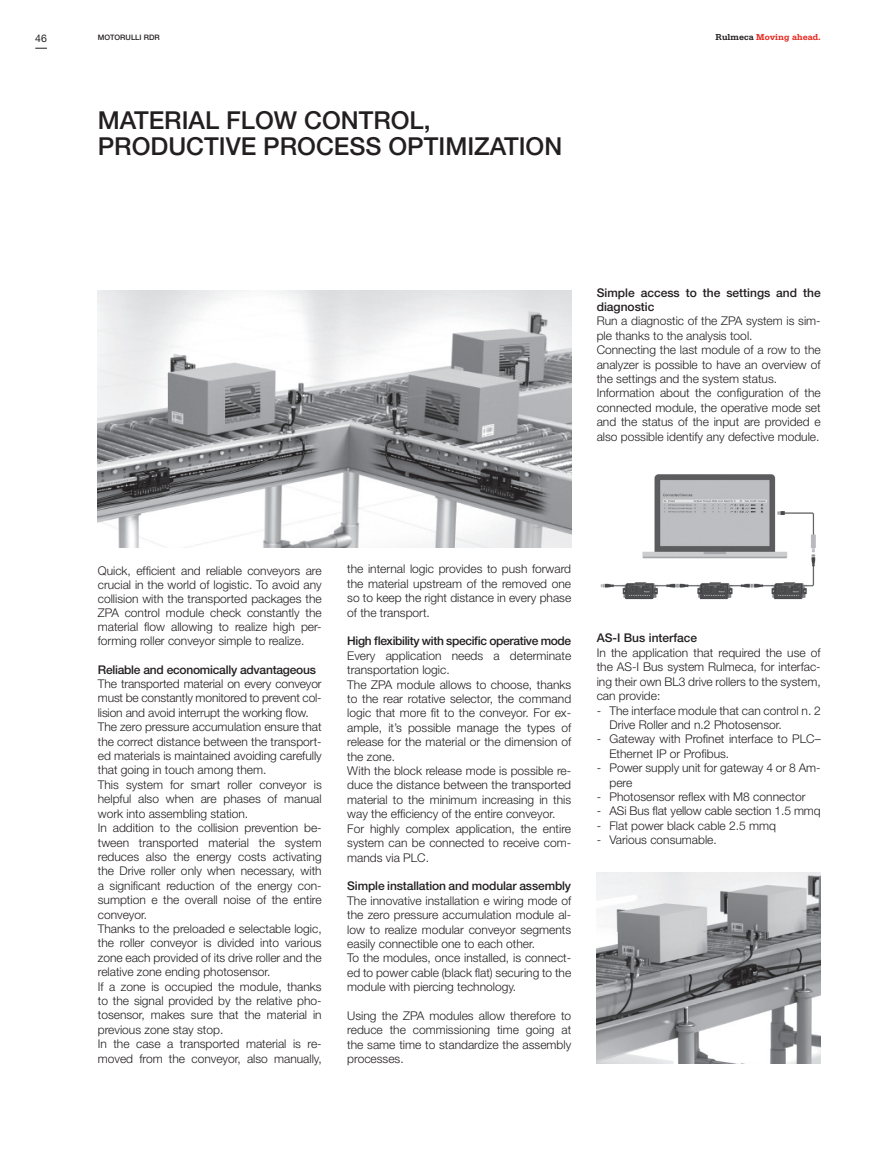
<style>
.page{position:relative;width:893px;height:1149px;background:#fff}
.page>*{position:absolute;margin:0;border:0;box-sizing:border-box;transform-origin:0 0}
.Titoli{font:500 24.75px "Helvetica Neue";color:#231f20}
.Testo_-_ita{font:300 12px/14.4px "Helvetica Neue";color:#231f20;text-align:justify}
.Testo_-_ita-2{font:500 12px/14.4px "Helvetica Neue";letter-spacing:-.01em;color:#231f20}
.Testo_-_ita-3{font:500 12px "Helvetica Neue";letter-spacing:-.03em;color:#231f20}
.t1{font:10.5px "Helvetica Neue";color:#231f20}
.t2{font:700 9px "Serifa Std";color:#e72419}
.t3{font:500 7.5px "Helvetica Neue";color:#231f20}
.s1{color:#231f20}
</style>
<div class="page">
<svg style="left:35px;top:48px;width:12px;height:1px"></svg>
<img style="left:98px;top:290px;width:473px;height:257px">
<img style="left:600px;top:474px;width:216px;height:126px">
<img style="left:597px;top:872px;width:224px;height:191px">
<p class="t1" style="left:35px;top:32px;width:13px">46</p>
<p class="t3" style="left:98px;top:33px;width:63px">MOTORULLI RDR</p>
<p class="t2" style="left:716px;top:32px;width:107px"><span class="s1">Rulmeca</span> Moving ahead.</p>
<p class="Titoli" style="left:98px;top:105px;width:334px">MATERIAL FLOW CONTROL,</p>
<p class="Titoli" style="left:98px;top:131px;width:466px">PRODUCTIVE PROCESS OPTIMIZATION</p>
<p class="Testo_-_ita-2" style="left:597px;top:285px;width:225px">Simple access to the settings and the diagnostic</p>
<p class="Testo_-_ita" style="left:597px;top:313px;width:225px">Run a diagnostic of the ZPA system is sim&shy;ple thanks to the analysis tool.</p>
<p class="Testo_-_ita" style="left:597px;top:342px;width:225px">Connecting the last module of a row to the analyzer is possible to have an overview of the settings and the system status.</p>
<p class="Testo_-_ita" style="left:597px;top:385px;width:225px">Information about the configuration of the connected module, the operative mode set and the status of the input are provided e also possible identify any defective module.</p>
<p class="Testo_-_ita" style="left:98px;top:563px;width:225px;line-height:14px">Quick, efficient and reliable conveyors are crucial in the world of logistic. To avoid any collision with the transported packages the ZPA control module check constantly the material flow allowing to realize high per&shy;forming roller conveyor simple to realize.</p>
<p class="Testo_-_ita-2" style="left:98px;top:661px;width:220px">Reliable and economically advantageous</p>
<p class="Testo_-_ita" style="left:98px;top:676px;width:225px">The transported material on every conveyor must be constantly monitored to prevent col&shy;lision and avoid interrupt the working flow.</p>
<p class="Testo_-_ita" style="left:98px;top:719px;width:225px">The zero pressure accumulation ensure that the correct distance between the transport&shy;ed materials is maintained avoiding carefully that going in touch among them.</p>
<p class="Testo_-_ita" style="left:98px;top:777px;width:225px">This system for smart roller conveyor is helpful also when are phases of manual work into assembling station.</p>
<p class="Testo_-_ita" style="left:98px;top:820px;width:225px">In addition to the collision prevention be&shy;tween transported material the system reduces also the energy costs activating the Drive roller only when necessary, with a significant reduction of the energy con&shy;sumption e the overall noise of the entire conveyor.</p>
<p class="Testo_-_ita" style="left:98px;top:921px;width:225px">Thanks to the preloaded e selectable logic, the roller conveyor is divided into various zone each provided of its drive roller and the relative zone ending photosensor.</p>
<p class="Testo_-_ita" style="left:98px;top:978px;width:225px">If a zone is occupied the module, thanks to the signal provided by the relative pho&shy;tosensor, makes sure that the material in previous zone stay stop.</p>
<p class="Testo_-_ita" style="left:98px;top:1036px;width:225px">In the case a transported material is re&shy;moved from the conveyor, also manually,</p>
<p class="Testo_-_ita" style="left:347px;top:561px;width:225px">the internal logic provides to push forward the material upstream of the removed one so to keep the right distance in every phase of the transport.</p>
<p class="Testo_-_ita-3" style="left:347px;top:633px;width:225px">High flexibility with specific operative mode</p>
<p class="Testo_-_ita" style="left:347px;top:647px;width:225px">Every application needs a determinate transportation logic.</p>
<p class="Testo_-_ita" style="left:347px;top:676px;width:225px">The ZPA module allows to choose, thanks to the rear rotative selector, the command logic that more fit to the conveyor. For ex&shy;ample, it’s possible manage the types of release for the material or the dimension of the zone.</p>
<p class="Testo_-_ita" style="left:347px;top:763px;width:225px">With the block release mode is possible re&shy;duce the distance between the transported material to the minimum increasing in this way the efficiency of the entire conveyor.</p>
<p class="Testo_-_ita" style="left:347px;top:820px;width:225px">For highly complex application, the entire system can be connected to receive com&shy;mands via PLC.</p>
<p class="Testo_-_ita-2" style="left:347px;top:878px;width:225px">Simple installation and modular assembly</p>
<p class="Testo_-_ita" style="left:347px;top:892px;width:225px">The innovative installation e wiring mode of the zero pressure accumulation module al&shy;low to realize modular conveyor segments easily connectible one to each other.</p>
<p class="Testo_-_ita" style="left:347px;top:950px;width:225px">To the modules, once installed, is connect&shy;ed to power cable (black flat) securing to the module with piercing technology.</p>
<p class="Testo_-_ita" style="left:347px;top:1007px;width:225px">Using the ZPA modules allow therefore to reduce the commissioning time going at the same time to standardize the assembly processes.</p>
<p class="Testo_-_ita-2" style="left:597px;top:630px;width:102px">AS-I Bus interface</p>
<p class="Testo_-_ita" style="left:597px;top:645px;width:225px">In the application that required the use of the AS-I Bus system Rulmeca, for interfac&shy;ing their own BL3 drive rollers to the system, can provide:</p>
<p class="Testo_-_ita" style="left:609px;top:702px;width:213px;text-indent:-13px">- The interface module that can control n. 2<br>Drive Roller and n.2 Photosensor.</p>
<p class="Testo_-_ita" style="left:609px;top:731px;width:213px;text-indent:-13px">- Gateway with Profinet interface to PLC–<br>Ethernet IP or Profibus.</p>
<p class="Testo_-_ita" style="left:609px;top:760px;width:213px;text-indent:-13px">- Power supply unit for gateway 4 or 8 Am&shy;pere</p>
<p class="Testo_-_ita" style="left:597px;top:789px;width:210px">- Photosensor reflex with M8 connector</p>
<p class="Testo_-_ita" style="left:597px;top:803px;width:225px">- ASi Bus flat yellow cable section 1.5 mmq</p>
<p class="Testo_-_ita" style="left:597px;top:817px;width:181px">- Flat power black cable 2.5 mmq</p>
<p class="Testo_-_ita" style="left:597px;top:832px;width:122px">- Various consumable.</p>
</div>
